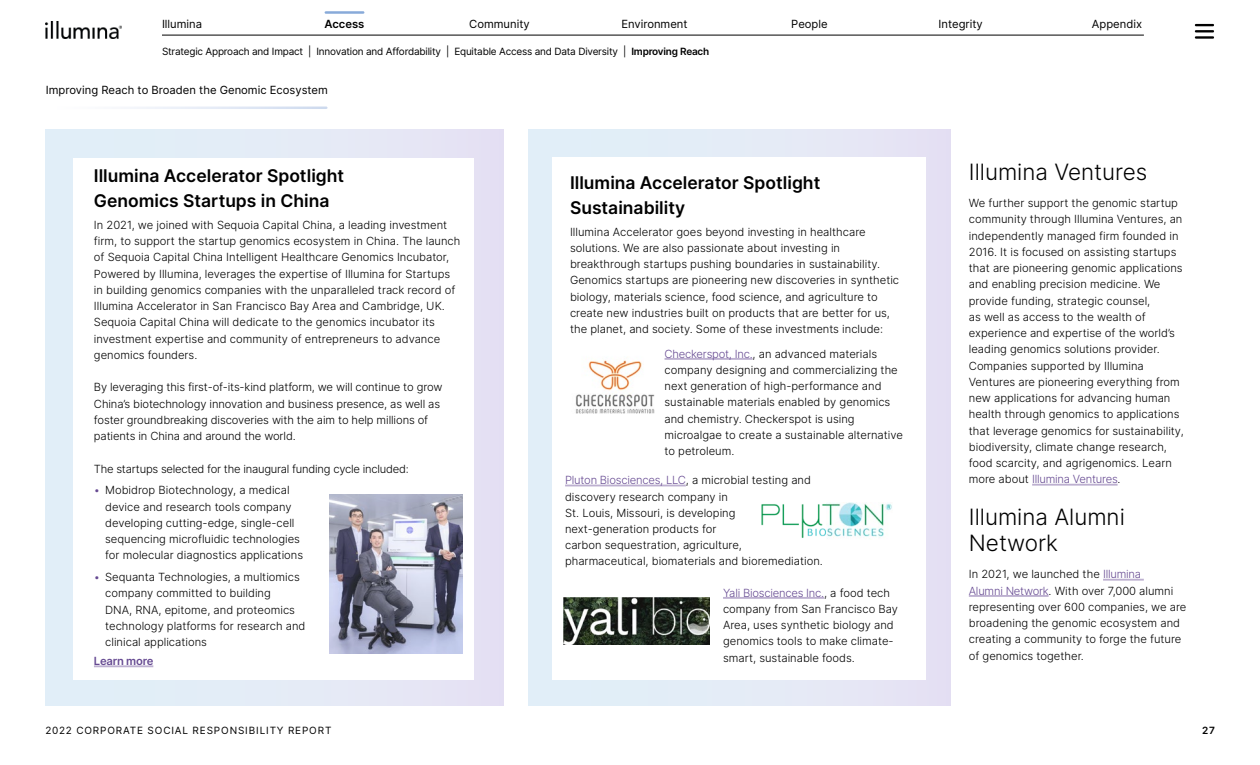
<style>
.page{position:relative;width:1260px;height:765px;background:#fff}
.page>*{position:absolute;margin:0;border:0;box-sizing:border-box;transform-origin:0 0}
.t1{font:300 22.5px/26.2px "Inter";color:#000}
.t2{font:600 17.5px/25px "Inter";color:#000}
.t3{font:300 11.25px/16.2px "Inter";color:#000}
.t4{font:11.25px "Inter";color:#000}
.t5{font:300 11.25px "Inter";letter-spacing:-.02em;color:#000}
.t6{font:600 11.25px "Inter";letter-spacing:-.02em;color:#664a92}
.t7{font:600 11.25px "Inter";color:#000}
.t8{font:10px "Inter";letter-spacing:-.02em;color:#000}
.t9{font:10px "Inter";letter-spacing:.085em;color:#000}
.t10{font:600 10px "Inter";color:#000}
.s1{font-weight:600}
.s2{color:#664a92}
</style>
<div class="page">
<div style="left:528px;top:130px;width:422px;height:576px;background:linear-gradient(to right,#e1f1f9,#e6e3f4)"></div>
<div style="left:553px;top:157px;width:373px;height:522px;background:#fff"></div>
<img style="left:575px;top:358px;width:90px;height:56px">
<hr style="left:565px;top:485px;width:121px;height:1px;background:#bdb0d0">
<hr style="left:723px;top:597px;width:101px;height:2px;background:#bdb0d0">
<img style="left:761px;top:503px;width:131px;height:35px">
<img style="left:563px;top:598px;width:146px;height:46px">
<div style="left:45px;top:130px;width:458px;height:576px;background:linear-gradient(to right,#e1f1f8,#e7e3f4)"></div>
<div style="left:73px;top:158px;width:400px;height:521px;background:#fff"></div>
<hr style="left:94px;top:665px;width:59px;height:2px;background:#bdb0d0">
<img style="left:330px;top:494px;width:133px;height:159px">
<hr style="left:665px;top:358px;width:88px;height:2px;background:#bdb0d0">
<hr style="left:1032px;top:484px;width:86px;height:2px;background:#bdb0d0">
<hr style="left:1103px;top:579px;width:41px;height:2px;background:#bdb0d0">
<hr style="left:969px;top:595px;width:80px;height:2px;background:#bdb0d0">
<img style="left:46px;top:22px;width:75px;height:17px">
<hr style="left:326px;top:11px;width:37px;height:3px;background:#88aad9">
<hr style="left:162px;top:35px;width:982px;height:1px;background:#000">
<svg style="left:1195px;top:24px;width:19px;height:15px"></svg>
<p class="t4" style="left:162px;top:15px;width:42px">Illumina</p>
<p class="t7" style="left:325px;top:15px;width:41px">Access</p>
<p class="t4" style="left:469px;top:15px;width:62px">Community</p>
<p class="t4" style="left:621px;top:15px;width:68px">Environment</p>
<p class="t4" style="left:791px;top:15px;width:38px">People</p>
<p class="t4" style="left:939px;top:15px;width:46px">Integrity</p>
<p class="t4" style="left:1092px;top:15px;width:52px">Appendix</p>
<p class="t8" style="left:162px;top:44px;width:549px">Strategic Approach and Impact | Innovation and Affordability | Equitable Access and Data Diversity | <span class="s1">Improving Reach</span></p>
<p class="t4" style="left:46px;top:82px;width:284px">Improving Reach to Broaden the Genomic Ecosystem</p>
<h2 class="t2" style="left:94px;top:163px;width:252px">Illumina Accelerator Spotlight<br>Genomics Startups in China</h2>
<p class="t3" style="left:94px;top:216px;width:368px">In 2021, we joined with Sequoia Capital China, a leading investment firm, to support the startup genomics ecosystem in China. The launch of Sequoia Capital China Intelligent Healthcare Genomics Incubator, Powered by Illumina, leverages the expertise of Illumina for Startups in building genomics companies with the unparalleled track record of Illumina Accelerator in San Francisco Bay Area and Cambridge, UK.<br>Sequoia Capital China will dedicate to the genomics incubator its investment expertise and community of entrepreneurs to advance genomics founders.</p>
<p class="t3" style="left:94px;top:379px;width:350px">By leveraging this first-of-its-kind platform, we will continue to grow China’s biotechnology innovation and business presence, as well as foster groundbreaking discoveries with the aim to help millions of patients in China and around the world.</p>
<p class="t5" style="left:94px;top:460px;width:316px">The startups selected for the inaugural funding cycle included:</p>
<p class="t3" style="left:105px;top:482px;width:200px;text-indent:-11px"><span class="s2">•</span> Mobidrop Biotechnology, a medical device and research tools company developing cutting-edge, single-cell sequencing microfluidic technologies for molecular diagnostics applications</p>
<p class="t3" style="left:105px;top:569px;width:202px;text-indent:-11px"><span class="s2">•</span> Sequanta Technologies, a multiomics company committed to building<br>DNA, RNA, epitome, and proteomics technology platforms for research and clinical applications</p>
<p class="t6" style="left:94px;top:653px;width:61px">Learn more</p>
<h2 class="t2" style="left:570px;top:169px;width:252px">Illumina Accelerator Spotlight<br>Sustainability</h2>
<p class="t3" style="left:570px;top:223px;width:331px">Illumina Accelerator goes beyond investing in healthcare solutions. We are also passionate about investing in breakthrough startups pushing boundaries in sustainability.<br>Genomics startups are pioneering new discoveries in synthetic biology, materials science, food science, and agriculture to create new industries built on products that are better for us, the planet, and society. Some of these investments include:</p>
<p class="t3" style="left:665px;top:345px;width:240px"><span class="s2">Checkerspot, Inc.</span>, an advanced materials company designing and commercializing the next generation of high-performance and sustainable materials enabled by genomics and chemistry. Checkerspot is using microalgae to create a sustainable alternative to petroleum.</p>
<p class="t3" style="left:565px;top:472px;width:259px"><span class="s2">Pluton Biosciences, LLC</span>, a microbial testing and discovery research company in<br>St. Louis, Missouri, is developing<br>next-generation products for<br>carbon sequestration, agriculture, pharmaceutical, biomaterials and bioremediation.</p>
<p class="t3" style="left:723px;top:584px;width:176px"><span class="s2">Yali Biosciences Inc.</span>, a food tech company from San Francisco Bay<br>Area, uses synthetic biology and genomics tools to make climate&shy;smart, sustainable foods.</p>
<h1 class="t1" style="left:969px;top:158px;width:180px">Illumina Ventures</h1>
<p class="t3" style="left:969px;top:195px;width:216px">We further support the genomic startup community through Illumina Ventures, an independently managed firm founded in 2016. It is focused on assisting startups that are pioneering genomic applications and enabling precision medicine. We provide funding, strategic counsel,<br>as well as access to the wealth of experience and expertise of the world’s leading genomics solutions provider.<br>Companies supported by Illumina Ventures are pioneering everything from new applications for advancing human health through genomics to applications that leverage genomics for sustainability, biodiversity, climate change research, food scarcity, and agrigenomics. Learn more about <span class="s2">Illumina Ventures</span>.</p>
<h1 class="t1" style="left:969px;top:503px;width:158px">Illumina Alumni<br>Network</h1>
<p class="t3" style="left:969px;top:566px;width:219px">In 2021, we launched the <span class="s2">Illumina<br>Alumni Network</span>. With over 7,000 alumni representing over 600 companies, we are broadening the genomic ecosystem and creating a community to forge the future of genomics together.</p>
<p class="t9" style="left:45px;top:724px;width:288px">2022 CORPORATE SOCIAL RESPONSIBILITY REPORT</p>
<p class="t10" style="left:1202px;top:723px;width:14px">27</p>
</div>
